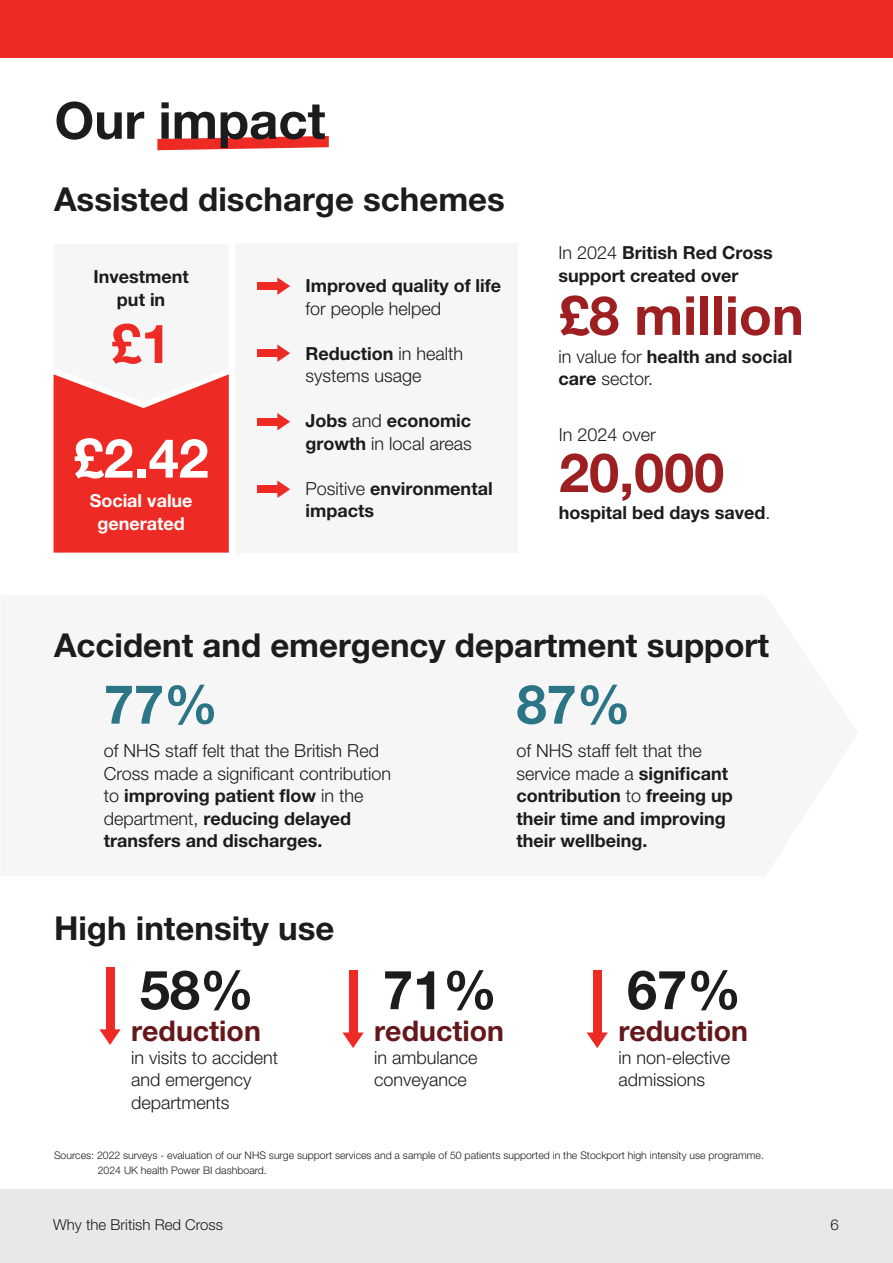
<style>
.page{position:relative;width:893px;height:1263px;background:#fff}
.page>*{position:absolute;margin:0;border:0;box-sizing:border-box;transform-origin:0 0}
.t1{font:700 54px "Helvetica Neue LT Pro";color:#9d1f21}
.t2{font:700 54px "Helvetica Neue LT Pro";color:#1d1b1d}
.t3{font:700 54px "Helvetica Neue LT Pro";color:#2b7586}
.t4{font:700 54px "Helvetica Neue LT Pro";color:#fff}
.t5{font:700 54px "Helvetica Neue LT Pro";color:#ee2a24}
.t6{font:700 51px "Helvetica Neue LT Pro";color:#1d1b1d}
.t7{font:700 33px "Helvetica Neue LT Pro";color:#1d1b1d}
.t8{font:700 28.5px "Helvetica Neue LT Pro";color:#65181b}
.t9{font:700 18px/22.5px "Helvetica Neue LT Pro";color:#1d1b1d}
.t10{font:300 18px/22.5px "Helvetica Neue LT Pro";color:#1d1b1d}
.t11{font:700 18px/22.5px "Helvetica Neue LT Pro";color:#fff;text-align:center}
.t12{font:300 15px "Helvetica Neue LT Pro";color:#1d1b1d}
.t13{font:300 10.5px/15px "Helvetica Neue LT Pro";color:#1d1b1d}
.s1{font-weight:700}
.s2{font-weight:300}
</style>
<div class="page">
<div style="left:0;top:1189px;width:893px;height:74px;background:#e8e8e8"></div>
<svg style="left:54px;top:374px;width:175px;height:179px;background:#ef3e38"></svg>
<svg style="left:157px;top:136px;width:172px;height:14px;background:#f1544f"></svg>
<div style="left:106px;top:968px;width:8px;height:62px;background:#ee2a24"></div>
<svg style="left:99px;top:1029px;width:22px;height:16px"></svg>
<div style="left:349px;top:971px;width:8px;height:62px;background:#ee2a24"></div>
<svg style="left:342px;top:1032px;width:22px;height:16px"></svg>
<div style="left:593px;top:971px;width:8px;height:62px;background:#ee2a24"></div>
<svg style="left:587px;top:1032px;width:21px;height:16px"></svg>
<div style="left:0;top:0;width:893px;height:57px;background:#ee2a24"></div>
<div style="left:235px;top:244px;width:283px;height:309px;background:#f6f6f6"></div>
<div style="left:257px;top:283px;width:21px;height:7px;background:#ee2a24"></div>
<svg style="left:277px;top:277px;width:13px;height:18px"></svg>
<div style="left:257px;top:350px;width:21px;height:7px;background:#ee2a24"></div>
<div style="left:257px;top:418px;width:21px;height:7px;background:#ee2a24"></div>
<div style="left:257px;top:486px;width:21px;height:7px;background:#ee2a24"></div>
<svg style="left:277px;top:344px;width:13px;height:18px"></svg>
<svg style="left:277px;top:413px;width:13px;height:17px"></svg>
<svg style="left:277px;top:480px;width:13px;height:18px"></svg>
<h2 class="t6" style="left:55px;top:89px;width:272px">Our impact</h2>
<h3 class="t7" style="left:54px;top:179px;width:452px">Assisted discharge schemes</h3>
<p class="t9" style="left:93px;top:265px;width:97px;text-align:center">Investment put in</p>
<h1 class="t5" style="left:111px;top:310px;width:62px">£1</h1>
<h1 class="t4" style="left:74px;top:425px;width:137px">£2.42</h1>
<p class="t11" style="left:90px;top:489px;width:104px">Social value generated</p>
<p class="t9" style="left:306px;top:274px;width:197px">Improved quality of life</p>
<p class="t10" style="left:306px;top:297px;width:137px">for people helped</p>
<p class="t10" style="left:306px;top:342px;width:159px"><span class="s1">Reduction</span> in health systems usage</p>
<p class="t9" style="left:306px;top:409px;width:168px">Jobs <span class="s2">and</span> economic growth <span class="s2">in local areas</span></p>
<p class="t9" style="left:306px;top:477px;width:188px"><span class="s2">Positive</span> environmental impacts</p>
<p class="t9" style="left:558px;top:241px;width:216px"><span class="s2">In 2024</span> British Red Cross support created over</p>
<h1 class="t1" style="left:559px;top:282px;width:246px">£8 million</h1>
<p class="t9" style="left:558px;top:344px;width:235px"><span class="s2">in value for</span> health and social care <span class="s2">sector.</span></p>
<p class="t10" style="left:559px;top:423px;width:99px">In 2024 over</p>
<h1 class="t1" style="left:559px;top:439px;width:167px">20,000</h1>
<p class="t9" style="left:559px;top:501px;width:213px">hospital bed days saved<span class="s2">.</span></p>
<h3 class="t7" style="left:54px;top:625px;width:716px">Accident and emergency department support</h3>
<h1 class="t3" style="left:104px;top:671px;width:116px">77%</h1>
<h1 class="t3" style="left:517px;top:671px;width:116px">87%</h1>
<p class="t10" style="left:104px;top:739px;width:289px">of NHS staff felt that the British Red Cross made a significant contribution to <span class="s1">improving patient flow</span> in the department, <span class="s1">reducing delayed transfers and discharges.</span></p>
<p class="t9" style="left:517px;top:739px;width:218px"><span class="s2">of NHS staff felt that the service made a</span> significant contribution <span class="s2">to</span> freeing up their time and improving their wellbeing.</p>
<h3 class="t7" style="left:54px;top:908px;width:282px">High intensity use</h3>
<h1 class="t2" style="left:140px;top:956px;width:116px">58%</h1>
<h1 class="t2" style="left:383px;top:956px;width:116px">71%</h1>
<h1 class="t2" style="left:627px;top:956px;width:116px">67%</h1>
<h3 class="t8" style="left:131px;top:1013px;width:131px">reduction</h3>
<p class="t10" style="left:131px;top:1045px;width:149px">in visits to accident and emergency departments</p>
<h3 class="t8" style="left:374px;top:1013px;width:131px">reduction</h3>
<p class="t10" style="left:374px;top:1045px;width:105px">in ambulance conveyance</p>
<h3 class="t8" style="left:618px;top:1013px;width:131px">reduction</h3>
<p class="t10" style="left:618px;top:1045px;width:113px">in non-elective admissions</p>
<p class="t13" style="left:98px;top:1148px;width:668px;text-indent:-44px">Sources: 2022 surveys - evaluation of our NHS surge support services and a sample of 50 patients supported in the Stockport high intensity use programme.<br>2024 UK health Power BI dashboard.</p>
<p class="t12" style="left:53px;top:1216px;width:171px">Why the British Red Cross</p>
<p class="t12" style="left:831px;top:1216px;width:10px">6</p>
</div>
